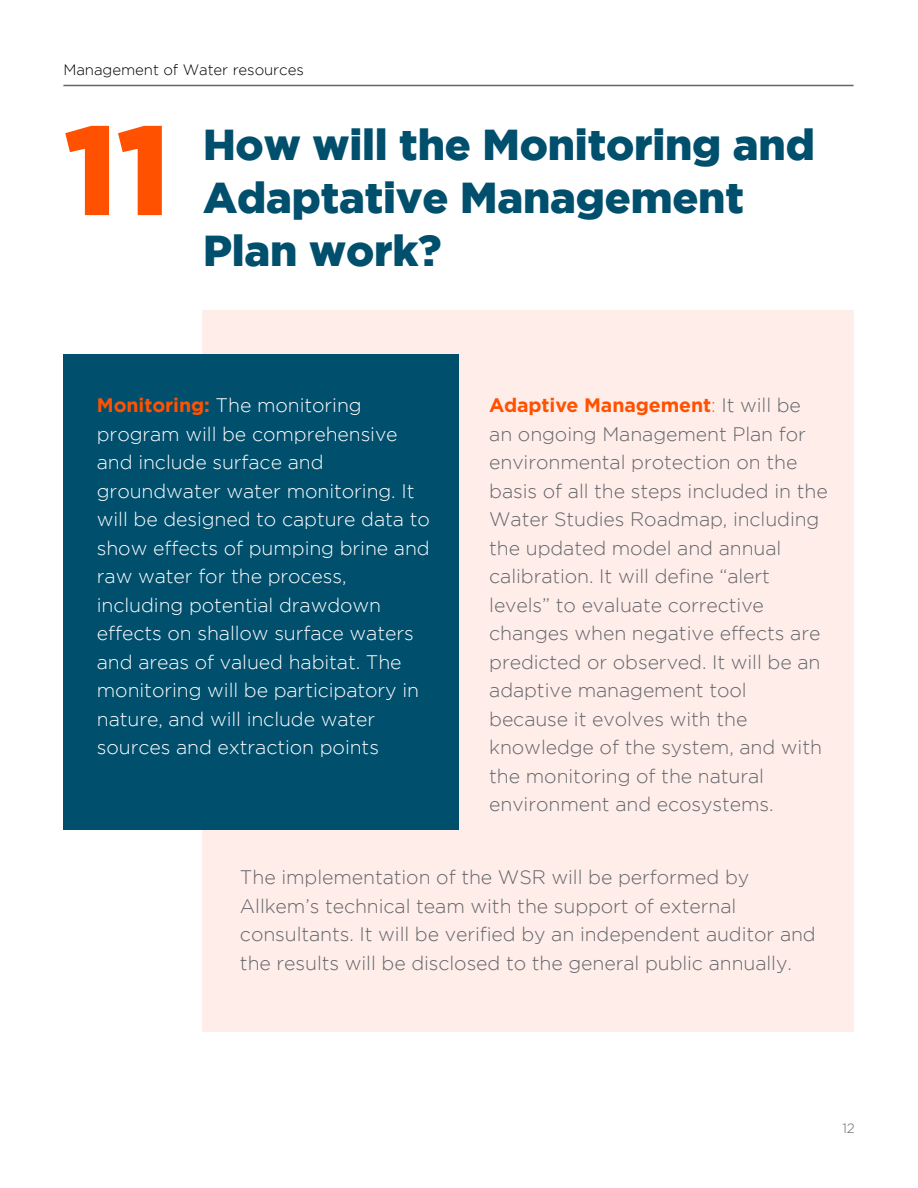
<style>
.page{position:relative;width:918px;height:1188px;background:#fff}
.page>*{position:absolute;margin:0;border:0;box-sizing:border-box;transform-origin:0 0}
.t1{font:900 126.6px "Gotham";color:#ff5100}
.t2{font:900 43.2px/52.7px "Gotham";letter-spacing:-.005em;color:#004f6d}
.t3{font:300 19.5px/28.5px "Gotham";letter-spacing:-.005em;color:#636569}
.t4{font:300 19.5px/28.5px "Gotham";letter-spacing:-.005em;color:#fff}
.t5{font:300 15px "Gotham";letter-spacing:-.005em;color:#000}
.t6{font:300 13.5px "Gotham";color:#636569}
.s1{font-weight:700;color:#ff5100}
.s2{color:#ff5100}
</style>
<div class="page">
<div style="left:203px;top:310px;width:651px;height:721px;background:#ffedea"></div>
<div style="left:64px;top:354px;width:395px;height:475px;background:#004f6d"></div>
<hr style="left:63px;top:85px;width:791px;height:1px;background:#63656b">
<p class="t5" style="left:63px;top:62px;width:242px">Management of Water resources</p>
<h1 class="t1" style="left:64px;top:97px;width:108px">11</h1>
<h2 class="t2" style="left:203px;top:118px;width:613px">How will the Monitoring and<br>Adaptative Management<br>Plan work?</h2>
<p class="t4" style="left:97px;top:391px;width:335px"><span class="s1">Monitoring:</span> The monitoring program will be comprehensive and include surface and groundwater water monitoring. It will be designed to capture data to show effects of pumping brine and raw water for the process, including potential drawdown effects on shallow surface waters and areas of valued habitat. The monitoring will be participatory in nature, and will include water sources and extraction points</p>
<p class="t3" style="left:489px;top:391px;width:340px"><span class="s1">Adaptive Management</span><span class="s2">:</span> It will be an ongoing Management Plan for environmental protection on the basis of all the steps included in the<br>Water Studies Roadmap, including the updated model and annual calibration. It will define “alert levels” to evaluate corrective changes when negative effects are predicted or observed. It will be an adaptive management tool because it evolves with the knowledge of the system, and with the monitoring of the natural environment and ecosystems.</p>
<p class="t3" style="left:240px;top:863px;width:577px">The implementation of the WSR will be performed by Allkem’s technical team with the support of external consultants. It will be verified by an independent auditor and the results will be disclosed to the general public annually.</p>
<p class="t6" style="left:842px;top:1121px;width:14px">12</p>
</div>
